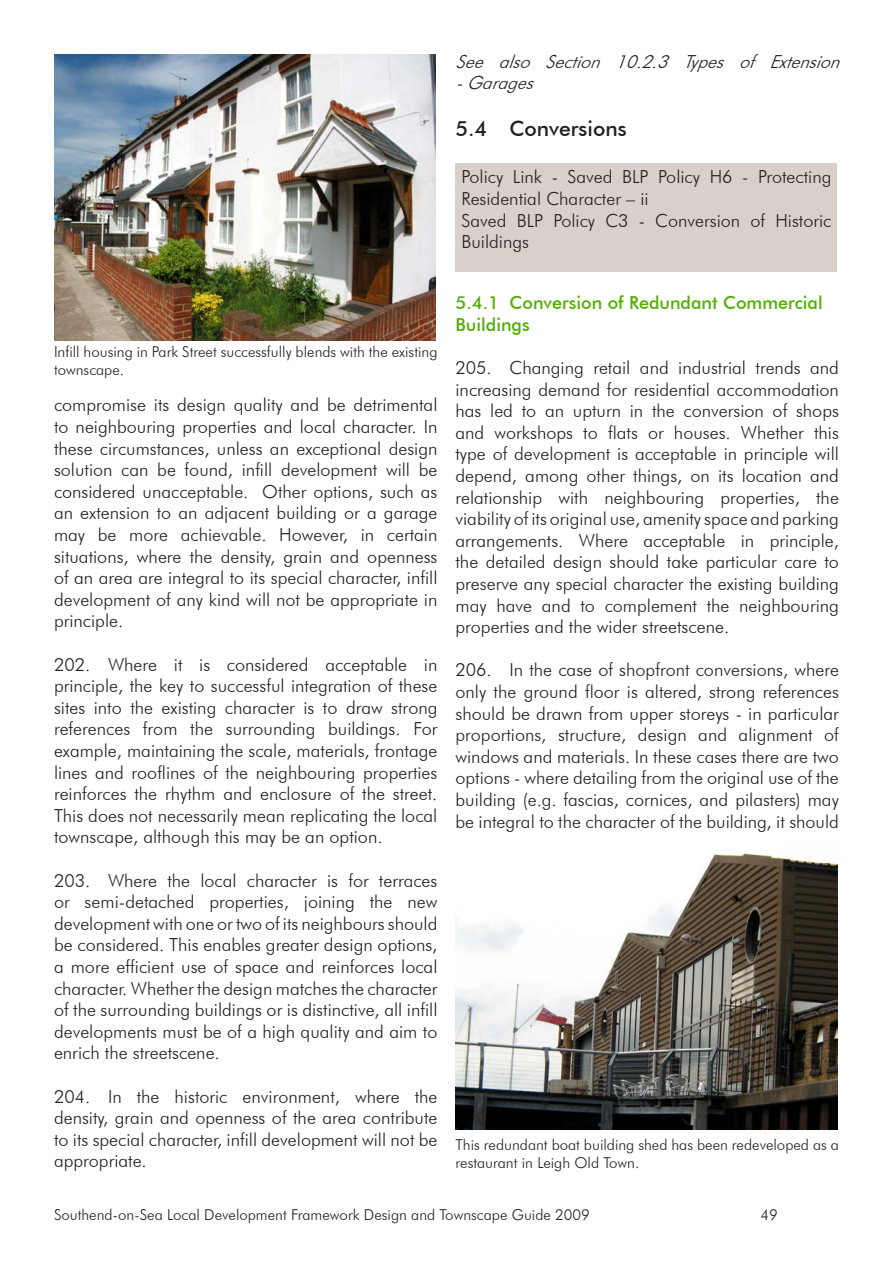
<style>
.page{position:relative;width:893px;height:1263px;background:#fff}
.page>*{position:absolute;margin:0;border:0;box-sizing:border-box;transform-origin:0 0}
.Heading_2{font:500 21px "Futura BT";color:#231f20}
.Paragraph_Style_1{font:300 18px/21.6px "Futura BT";color:#231f20;text-align:justify}
.Heading_3{font:500 18px/21.6px "Futura BT";color:#52af00}
.Paragraph_Style_1-2{font:italic 300 18px/21.6px "Futura BT";color:#231f20}
.Picture_captions{font:300 15px/18px "Futura BT";color:#231f20}
</style>
<div class="page">
<img style="left:54px;top:54px;width:382px;height:287px">
<div style="left:455px;top:164px;width:382px;height:108px;background:#d8d0c9"></div>
<img style="left:455px;top:853px;width:382px;height:276px">
<p class="Picture_captions" style="left:54px;top:343px;width:385px">Infill housing in Park Street successfully blends with the existing townscape.</p>
<p class="Paragraph_Style_1" style="left:54px;top:394px;width:385px">compromise its design quality and be detrimental to neighbouring properties and local character. In these circumstances, unless an exceptional design solution can be found, infill development will be considered unacceptable. Other options, such as an extension to an adjacent building or a garage may be more achievable. However, in certain situations, where the density, grain and openness of an area are integral to its special character, infill development of any kind will not be appropriate in principle.</p>
<p class="Paragraph_Style_1" style="left:54px;top:653px;width:385px">202. Where it is considered acceptable in principle, the key to successful integration of these sites into the existing character is to draw strong references from the surrounding buildings. For example, maintaining the scale, materials, frontage lines and rooflines of the neighbouring properties reinforces the rhythm and enclosure of the street.<br>This does not necessarily mean replicating the local townscape, although this may be an option.</p>
<p class="Paragraph_Style_1" style="left:54px;top:869px;width:385px">203. Where the local character is for terraces or semi-detached properties, joining the new development with one or two of its neighbours should be considered. This enables greater design options, a more efficient use of space and reinforces local character. Whether the design matches the character of the surrounding buildings or is distinctive, all infill developments must be of a high quality and aim to enrich the streetscene.</p>
<p class="Paragraph_Style_1" style="left:54px;top:1085px;width:385px">204. In the historic environment, where the density, grain and openness of the area contribute to its special character, infill development will not be appropriate.</p>
<p class="Paragraph_Style_1-2" style="left:455px;top:50px;width:393px">See also Section 10.2.3 Types of Extension -Garages</p>
<p class="Heading_2" style="left:455px;top:116px;width:173px">5.4 Conversions</p>
<p class="Paragraph_Style_1" style="left:461px;top:166px;width:371px">Policy Link - Saved BLP Policy H6 - Protecting<br>Residential Character – ii</p>
<p class="Paragraph_Style_1" style="left:461px;top:209px;width:371px">Saved BLP Policy C3 - Conversion of Historic<br>Buildings</p>
<p class="Heading_3" style="left:455px;top:292px;width:369px">5.4.1 Conversion of Redundant Commercial<br>Buildings</p>
<p class="Paragraph_Style_1" style="left:455px;top:357px;width:385px">205. Changing retail and industrial trends and increasing demand for residential accommodation has led to an upturn in the conversion of shops and workshops to flats or houses. Whether this type of development is acceptable in principle will depend, among other things, on its location and relationship with neighbouring properties, the viability of its original use, amenity space and parking arrangements. Where acceptable in principle, the detailed design should take particular care to preserve any special character the existing building may have and to complement the neighbouring properties and the wider streetscene.</p>
<p class="Paragraph_Style_1" style="left:455px;top:659px;width:385px">206. In the case of shopfront conversions, where only the ground floor is altered, strong references should be drawn from upper storeys - in particular proportions, structure, design and alignment of windows and materials. In these cases there are two options - where detailing from the original use of the building (e.g. fascias, cornices, and pilasters) may be integral to the character of the building, it should</p>
<p class="Picture_captions" style="left:455px;top:1135px;width:385px">This redundant boat building shed has been redeveloped as a restaurant in Leigh Old Town.</p>
<p class="Picture_captions" style="left:54px;top:1206px;width:537px">Southend-on-Sea Local Development Framework Design and Townscape Guide 2009</p>
<p class="Picture_captions" style="left:760px;top:1206px;width:19px">49</p>
</div>
